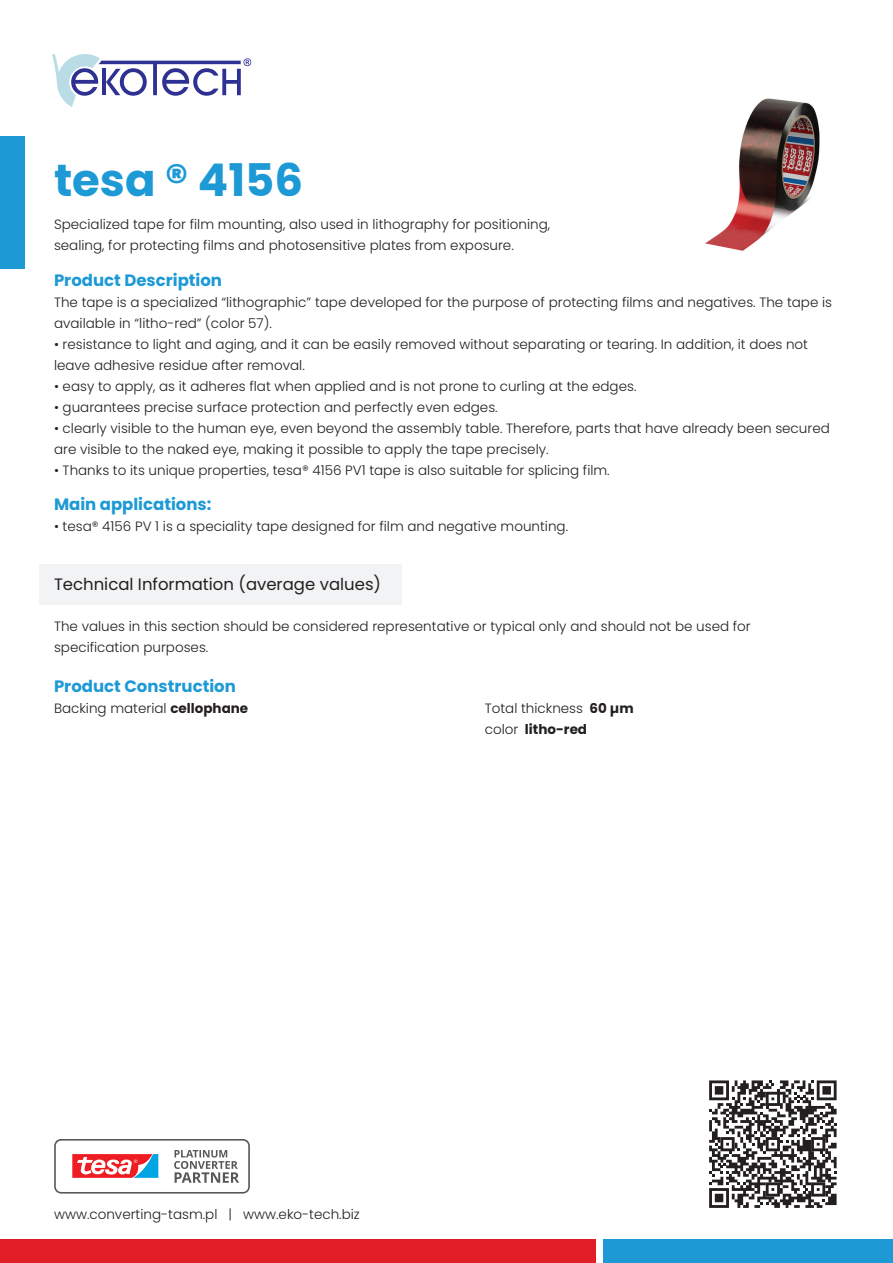
<style>
.page{position:relative;width:893px;height:1263px;background:#fff}
.page>*{position:absolute;margin:0;border:0;box-sizing:border-box;transform-origin:0 0}
.t1{font:700 45px "Poppins";color:#1d9ad5}
.t2{font:700 16.5px "Poppins";color:#1d9ad5}
.t3{font:16.5px "Poppins";color:#231f20}
.t4{font:300 13.5px/21px "Poppins";color:#231f20}
.t5{font:700 13.5px "Poppins";color:#231f20}
.s1{font-weight:700}
.s2{font-weight:300}
</style>
<div class="page">
<div style="left:39px;top:564px;width:363px;height:41px;background:#f2f3f4"></div>
<div style="left:0;top:1239px;width:595px;height:24px;background:#e11e25"></div>
<div style="left:604px;top:1239px;width:289px;height:24px;background:#1d9ad5"></div>
<div style="left:0;top:136px;width:24px;height:133px;background:#1d9ad5"></div>
<svg style="left:709px;top:1080px;width:128px;height:128px"></svg>
<svg style="left:52px;top:54px;width:199px;height:53px"></svg>
<svg style="left:54px;top:1139px;width:196px;height:54px"></svg>
<img style="left:705px;top:98px;width:115px;height:153px">
<p class="t1" style="left:54px;top:154px;width:251px">tesa ® 4156</p>
<p class="t4" style="left:54px;top:214px;width:498px">Specialized tape for film mounting, also used in lithography for positioning, sealing, for protecting films and photosensitive plates from exposure.</p>
<p class="t2" style="left:54px;top:271px;width:170px">Product Description</p>
<p class="t4" style="left:54px;top:292px;width:780px">The tape is a specialized “lithographic” tape developed for the purpose of protecting films and negatives. The tape is available in “litho-red” (color 57).</p>
<p class="t4" style="left:54px;top:334px;width:756px">• resistance to light and aging, and it can be easily removed without separating or tearing. In addition, it does not leave adhesive residue after removal.</p>
<p class="t4" style="left:54px;top:376px;width:584px">• easy to apply, as it adheres flat when applied and is not prone to curling at the edges.</p>
<p class="t4" style="left:54px;top:397px;width:445px">• guarantees precise surface protection and perfectly even edges.</p>
<p class="t4" style="left:54px;top:418px;width:777px">• clearly visible to the human eye, even beyond the assembly table. Therefore, parts that have already been secured are visible to the naked eye, making it possible to apply the tape precisely.</p>
<p class="t4" style="left:54px;top:460px;width:557px">• Thanks to its unique properties, tesa® 4156 PV1 tape is also suitable for splicing film.</p>
<p class="t2" style="left:54px;top:494px;width:159px">Main applications:</p>
<p class="t4" style="left:54px;top:515px;width:516px">• tesa® 4156 PV 1 is a speciality tape designed for film and negative mounting.</p>
<p class="t3" style="left:54px;top:575px;width:329px">Technical Information (average values)</p>
<p class="t4" style="left:54px;top:616px;width:698px">The values in this section should be considered representative or typical only and should not be used for specification purposes.</p>
<p class="t2" style="left:54px;top:676px;width:183px">Product Construction</p>
<p class="t4" style="left:54px;top:698px;width:196px">Backing material <span class="s1">cellophane</span></p>
<p class="t4" style="left:485px;top:698px;width:150px">Total thickness <span class="s1">60 µm</span></p>
<p class="t5" style="left:485px;top:721px;width:104px"><span class="s2">color</span> litho-red</p>
<p class="t4" style="left:54px;top:1203px;width:307px">www.converting-tasm.pl | www.eko-tech.biz</p>
</div>
